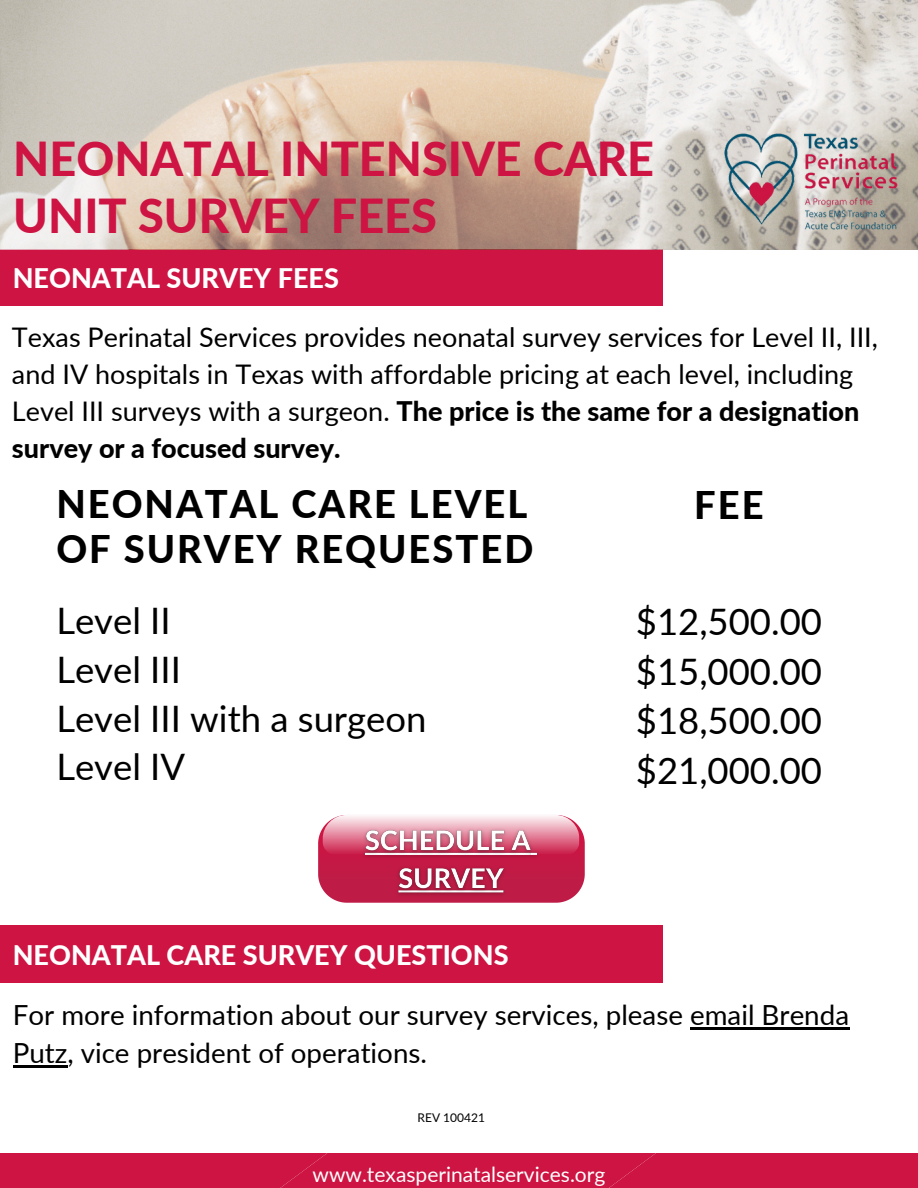
<style>
.page{position:relative;width:918px;height:1188px;background:#fff}
.page>*{position:absolute;margin:0;border:0;box-sizing:border-box;transform-origin:0 0}
.t1{font:800 46.8px/57.2px "Lato";color:#cd1442}
.t2{font:800 38.1px/45.2px "Lato";letter-spacing:.05em;color:#000}
.t3{font:36.45px "Lato";color:#000}
.t4{font:27.75px/38.2px "Lato";color:#000}
.t5{font:27px/37.2px "Lato";color:#000}
.t6{font:800 27px "Lato";color:#fff}
.t7{font:21px "Lato";color:#fff}
.t8{font:12px "Lato";color:#000}
.s1{font-weight:800}
</style>
<div class="page">
<div style="left:0;top:1154px;width:918px;height:34px;background:#cd1442"></div>
<div style="left:0;top:249px;width:663px;height:56px;background:#cd1442"></div>
<div style="left:0;top:926px;width:663px;height:56px;background:#cd1442"></div>
<svg style="left:318px;top:815px;width:267px;height:88px;background:#d55e7d"></svg>
<img style="left:0;top:0;width:918px;height:250px">
<img style="left:723px;top:130px;width:177px;height:103px">
<hr style="left:690px;top:1027px;width:159px;height:2px;background:#000">
<hr style="left:13px;top:1065px;width:54px;height:2px;background:#000">
<img style="left:359px;top:817px;width:186px;height:85px">
<p class="t1" style="left:13px;top:129px;width:642px">NEONATAL INTENSIVE CARE<br>UNIT SURVEY FEES</p>
<p class="t6" style="left:13px;top:261px;width:328px">NEONATAL SURVEY FEES</p>
<p class="t5" style="left:12px;top:318px;width:867px">Texas Perinatal Services provides neonatal survey services for Level II, III, and IV hospitals in Texas with affordable pricing at each level, including Level III surveys with a surgeon. <span class="s1">The price is the same for a designation survey or a focused survey.</span></p>
<p class="t2" style="left:56px;top:481px;width:479px">NEONATAL CARE LEVEL<br>OF SURVEY REQUESTED</p>
<p class="t3" style="left:56px;top:598px;width:116px">Level II</p>
<p class="t3" style="left:56px;top:647px;width:126px">Level III</p>
<p class="t3" style="left:56px;top:696px;width:372px">Level III with a surgeon</p>
<p class="t3" style="left:56px;top:744px;width:130px">Level IV</p>
<p class="t6" style="left:13px;top:938px;width:497px">NEONATAL CARE SURVEY QUESTIONS</p>
<p class="t2" style="left:694px;top:482px;width:71px">FEE</p>
<p class="t3" style="left:636px;top:599px;width:188px">$12,500.00</p>
<p class="t3" style="left:636px;top:649px;width:188px">$15,000.00</p>
<p class="t3" style="left:636px;top:698px;width:188px">$18,500.00</p>
<p class="t3" style="left:636px;top:748px;width:188px">$21,000.00</p>
<p class="t4" style="left:13px;top:995px;width:838px">For more information about our survey services, please email Brenda<br>Putz, vice president of operations.</p>
<p class="t8" style="left:418px;top:1110px;width:69px">REV 100421</p>
<p class="t7" style="left:313px;top:1161px;width:294px">www.texasperinatalservices.org</p>
</div>
